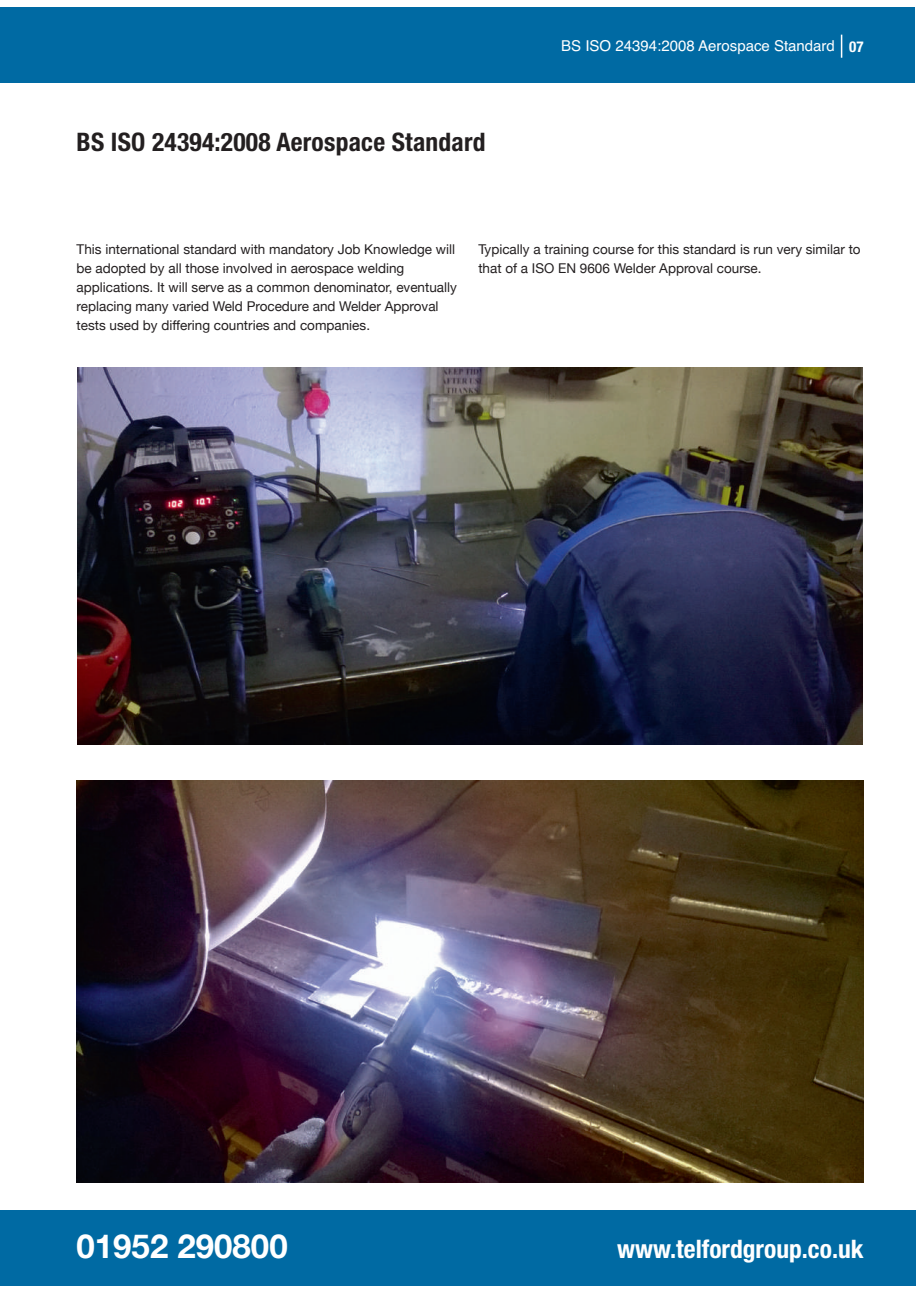
<style>
.page{position:relative;width:919px;height:1289px;background:#fff}
.page>*{position:absolute;margin:0;border:0;box-sizing:border-box;transform-origin:0 0}
.t1{font:700 33px "Helvetica Neue";color:#fff}
.t2{font:700 condensed 25.5px "Helvetica Neue";letter-spacing:.01em;color:#231f20}
.t3{font:700 condensed 25.5px "Helvetica Neue";color:#fff}
.t4{font:15px "Helvetica";color:#fff}
.t5{font:13.5px/18.9px "Helvetica Neue";color:#231f20}
.s1{font-family:"Helvetica Neue";font-weight:700;font-stretch:condensed}
</style>
<div class="page">
<div style="left:0;top:8px;width:914px;height:75px;background:#006aa3"></div>
<div style="left:0;top:1210px;width:915px;height:75px;background:#006aa3"></div>
<hr style="left:840px;top:35px;width:2px;height:23px;background:#fff">
<img style="left:77px;top:368px;width:785px;height:377px">
<img style="left:77px;top:780px;width:786px;height:402px">
<h2 class="t2" style="left:77px;top:121px;width:410px">BS ISO 24394:2008 Aerospace Standard</h2>
<p class="t4" style="left:561px;top:37px;width:304px">BS ISO 24394:2008 Aerospace Standard <span class="s1">07</span></p>
<p class="t5" style="left:77px;top:240px;width:382px">This international standard with mandatory Job Knowledge will be adopted by all those involved in aerospace welding applications. It will serve as a common denominator, eventually replacing many varied Weld Procedure and Welder Approval tests used by differing countries and companies.</p>
<p class="t5" style="left:478px;top:240px;width:384px">Typically a training course for this standard is run very similar to that of a ISO EN 9606 Welder Approval course.</p>
<h1 class="t1" style="left:77px;top:1226px;width:213px">01952 290800</h1>
<h2 class="t3" style="left:617px;top:1228px;width:248px">www.telfordgroup.co.uk</h2>
</div>
